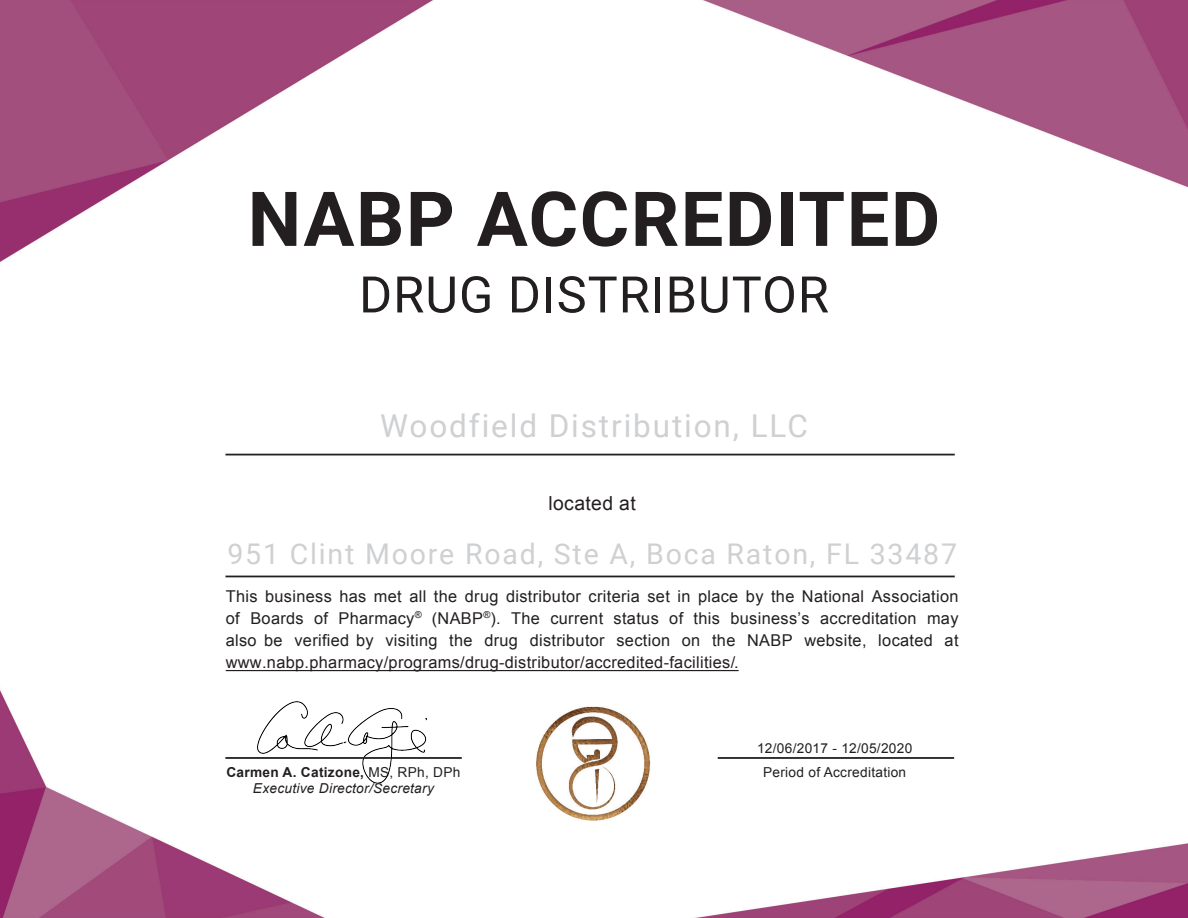
<style>
.page{position:relative;width:1188px;height:918px;background:#fff}
.page>*{position:absolute;margin:0;border:0;box-sizing:border-box;transform-origin:0 0}
.t1{font:700 75.9px "Roboto";letter-spacing:.02em;color:#231f20}
.t2{font:50.4px "Roboto";letter-spacing:.02em;color:#231f20}
.t3{font:31.5px "Roboto";letter-spacing:.06em;color:#cfd0d2}
.t4{font:28.5px "Roboto";letter-spacing:.065em;color:#cfd0d2}
.t5{font:19.35px "Arial";letter-spacing:.02em;color:#231f20}
.t6{font:16.35px/22px "Arial";letter-spacing:.02em;color:#231f20;text-align:justify}
.t7{font:italic 13.65px/16px "Arial";letter-spacing:.02em;color:#231f20;text-align:center}
.t8{font:13.65px "Arial";letter-spacing:.02em;color:#231f20}
.s1{font-weight:700;font-style:normal}
.s2{font-style:normal}
</style>
<div class="page">
<img style="left:0;top:0;width:1188px;height:918px">
<img style="left:251px;top:693px;width:186px;height:96px">
<hr style="left:226px;top:670px;width:513px;height:1px;background:#231f20">
<h1 class="t1" style="left:248px;top:166px;width:694px">NABP ACCREDITED</h1>
<h2 class="t2" style="left:359px;top:259px;width:471px">DRUG DISTRIBUTOR</h2>
<h3 class="t3" style="left:380px;top:404px;width:429px">Woodfield Distribution, LLC</h3>
<p class="t5" style="left:549px;top:490px;width:89px">located at</p>
<h3 class="t4" style="left:227px;top:534px;width:731px">951 Clint Moore Road, Ste A, Boca Raton, FL 33487</h3>
<p class="t6" style="left:226px;top:585px;width:734px">This business has met all the drug distributor criteria set in place by the National Association of Boards of Pharmacy<sup>®</sup> (NABP<sup>®</sup>). The current status of this business’s accreditation may also be verified by visiting the drug distributor section on the NABP website, located at www.nabp.pharmacy/programs/drug-distributor/accredited-facilities/.</p>
<p class="t7" style="left:226px;top:765px;width:236px"><span class="s1">Carmen A. Catizone,</span> <span class="s2">MS, RPh, DPh<br></span>Executive Director/Secretary</p>
<p class="t8" style="left:757px;top:739px;width:157px">12/06/2017 - 12/05/2020</p>
<p class="t8" style="left:763px;top:764px;width:145px">Period of Accreditation</p>
</div>
